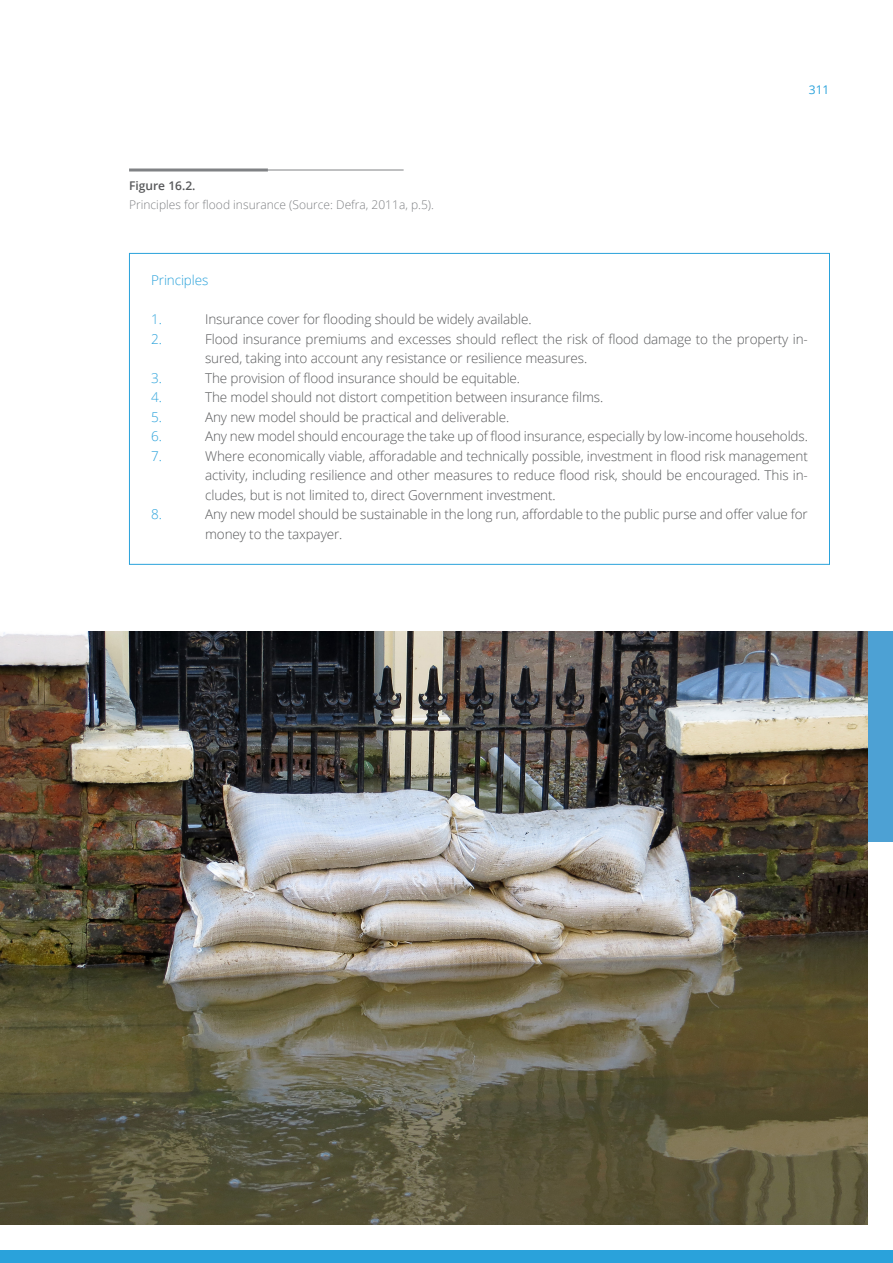
<style>
.page{position:relative;width:893px;height:1263px;background:#fff}
.page>*{position:absolute;margin:0;border:0;box-sizing:border-box;transform-origin:0 0}
.t1{font:300 13.5px/19.5px "Open Sans";letter-spacing:-.01em;color:#57585a}
.t2{font:300 13.5px "Open Sans";letter-spacing:-.01em;color:#2aa2db}
.t3{font:300 12px "Open Sans";color:#808285}
.t4{font:600 12px "Open Sans";color:#57585a}
.t5{font:12px "Open Sans";color:#2aa2db}
</style>
<div class="page">
<div style="left:867px;top:631px;width:25px;height:210px;background:#4da1d4"></div>
<div style="left:0;top:1249px;width:892px;height:13px;background:#2aa2db"></div>
<img style="left:0;top:631px;width:867px;height:593px">
<hr style="left:129px;top:168px;width:139px;height:3px;background:#808285">
<hr style="left:268px;top:170px;width:135px;height:1px;background:#808285">
<p class="t4" style="left:129px;top:178px;width:68px">Figure 16.2.</p>
<p class="t3" style="left:129px;top:196px;width:306px">Principles for flood insurance (Source: Defra, 2011a, p.5).</p>
<p class="t5" style="left:808px;top:81px;width:22px">311</p>
<p class="t2" style="left:151px;top:271px;width:59px">Principles</p>
<p class="t2" style="left:151px;top:310px;width:12px">1.</p>
<p class="t1" style="left:205px;top:309px;width:328px">Insurance cover for flooding should be widely available.</p>
<p class="t2" style="left:151px;top:330px;width:12px">2.</p>
<p class="t1" style="left:205px;top:329px;width:604px">Flood insurance premiums and excesses should reflect the risk of flood damage to the property in&shy;sured, taking into account any resistance or resilience measures.</p>
<p class="t2" style="left:151px;top:369px;width:12px">3.</p>
<p class="t1" style="left:205px;top:368px;width:316px">The provision of flood insurance should be equitable.</p>
<p class="t2" style="left:151px;top:388px;width:12px">4.</p>
<p class="t1" style="left:205px;top:387px;width:399px">The model should not distort competition between insurance films.</p>
<p class="t2" style="left:151px;top:408px;width:12px">5.</p>
<p class="t1" style="left:205px;top:407px;width:305px">Any new model should be practical and deliverable.</p>
<p class="t2" style="left:151px;top:427px;width:12px">6.</p>
<p class="t1" style="left:205px;top:426px;width:604px">Any new model should encourage the take up of flood insurance, especially by low-income households.</p>
<p class="t2" style="left:151px;top:447px;width:12px">7.</p>
<p class="t1" style="left:205px;top:446px;width:604px;text-align:justify">Where economically viable, afforadable and technically possible, investment in flood risk management activity, including resilience and other measures to reduce flood risk, should be encouraged. This in&shy;cludes, but is not limited to, direct Government investment.</p>
<p class="t2" style="left:151px;top:505px;width:12px">8.</p>
<p class="t1" style="left:205px;top:504px;width:604px">Any new model should be sustainable in the long run, affordable to the public purse and offer value for money to the taxpayer.</p>
</div>
